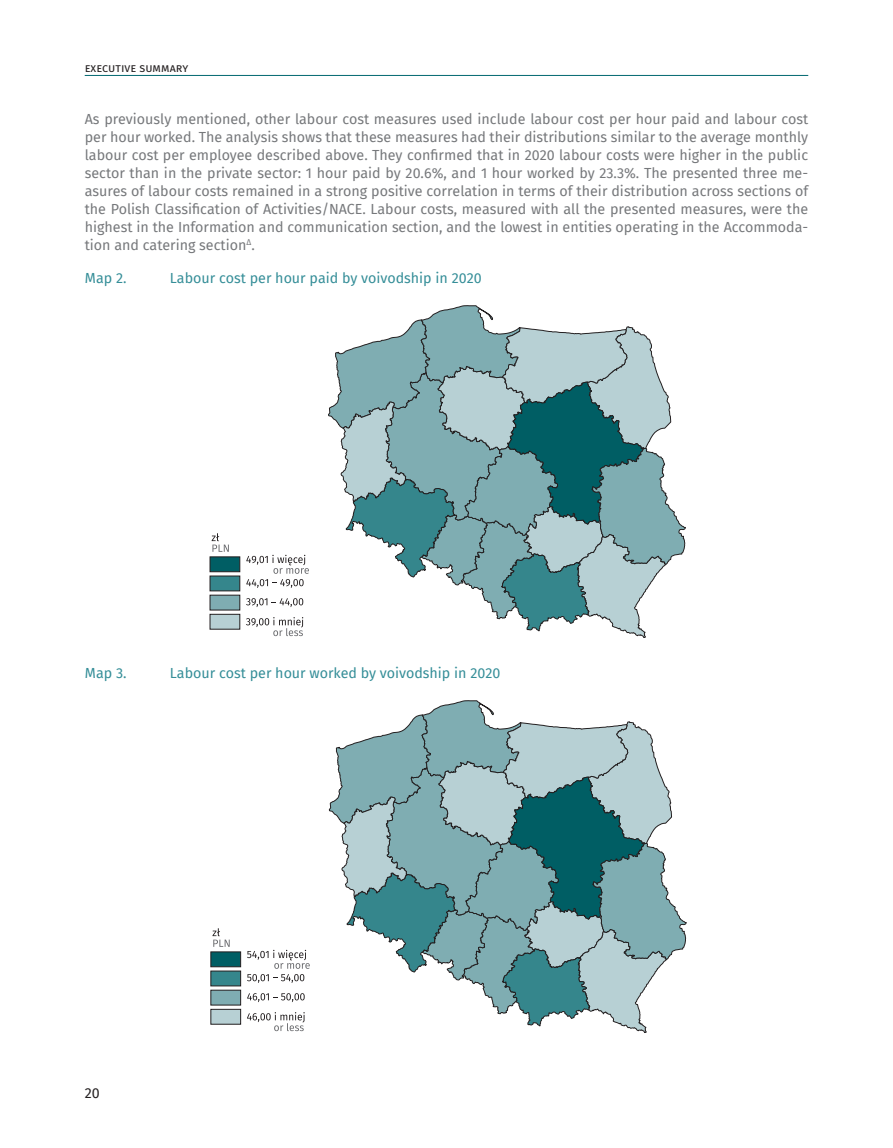
<style>
.page{position:relative;width:893px;height:1148px;background:#fff}
.page>*{position:absolute;margin:0;border:0;box-sizing:border-box;transform-origin:0 0}
.tekst_bez_wciecia_2s{font:14.25px/18px "Fira Sans";color:#76787b;text-align:justify}
.tytuł_wykresu_AN_2sz{font:14.25px "Fira Sans";color:#358e98}
.t1{font:14.25px "Fira Sans";color:#231f20}
.t2{font:12px "Fira Sans";color:#231f20}
</style>
<div class="page">
<hr style="left:85px;top:75px;width:722px;height:1px;background:#006770">
<svg style="left:211px;top:533px;width:18px;height:18px"></svg>
<svg style="left:246px;top:617px;width:57px;height:19px"></svg>
<svg style="left:246px;top:598px;width:57px;height:9px"></svg>
<svg style="left:246px;top:579px;width:57px;height:9px"></svg>
<svg style="left:246px;top:554px;width:63px;height:19px"></svg>
<div style="left:210px;top:614px;width:30px;height:15px;background:#b7d0d4;border:1px solid #231f20"></div>
<div style="left:210px;top:595px;width:30px;height:15px;background:#7fadb2;border:1px solid #231f20"></div>
<div style="left:210px;top:575px;width:30px;height:16px;background:#35868c;border:1px solid #231f20"></div>
<div style="left:210px;top:556px;width:30px;height:16px;background:#005e64;border:1px solid #231f20"></div>
<svg style="left:328px;top:305px;width:357px;height:333px"></svg>
<svg style="left:212px;top:928px;width:17px;height:18px"></svg>
<svg style="left:247px;top:1012px;width:57px;height:19px"></svg>
<svg style="left:247px;top:993px;width:57px;height:8px"></svg>
<svg style="left:247px;top:949px;width:62px;height:33px"></svg>
<div style="left:210px;top:1008px;width:31px;height:16px;background:#b7d0d4;border:1px solid #231f20"></div>
<div style="left:210px;top:989px;width:31px;height:16px;background:#7fadb2;border:1px solid #231f20"></div>
<div style="left:210px;top:970px;width:31px;height:16px;background:#35868c;border:1px solid #231f20"></div>
<div style="left:210px;top:951px;width:31px;height:15px;background:#005e64;border:1px solid #231f20"></div>
<svg style="left:329px;top:700px;width:357px;height:332px"></svg>
<p class="t2" style="left:85px;top:58px;width:105px">executive summary</p>
<p class="tekst_bez_wciecia_2s" style="left:85px;top:109px;width:724px">As previously mentioned, other labour cost measures used include labour cost per hour paid and labour cost per hour worked. The analysis shows that these measures had their distributions similar to the average monthly labour cost per employee described above. They confirmed that in 2020 labour costs were higher in the public sector than in the private sector: 1 hour paid by 20.6%, and 1 hour worked by 23.3%. The presented three me&shy;asures of labour costs remained in a strong positive correlation in terms of their distribution across sections of the Polish Classification of Activities/NACE. Labour costs, measured with all the presented measures, were the highest in the Information and communication section, and the lowest in entities operating in the Accommoda&shy;tion and catering section<sup>∆</sup>.</p>
<p class="tytuł_wykresu_AN_2sz" style="left:85px;top:267px;width:43px">Map 2.</p>
<p class="tytuł_wykresu_AN_2sz" style="left:170px;top:267px;width:313px">Labour cost per hour paid by voivodship in 2020</p>
<p class="tytuł_wykresu_AN_2sz" style="left:85px;top:662px;width:43px">Map 3.</p>
<p class="tytuł_wykresu_AN_2sz" style="left:170px;top:662px;width:332px">Labour cost per hour worked by voivodship in 2020</p>
<p class="t1" style="left:85px;top:1081px;width:17px">20</p>
</div>
